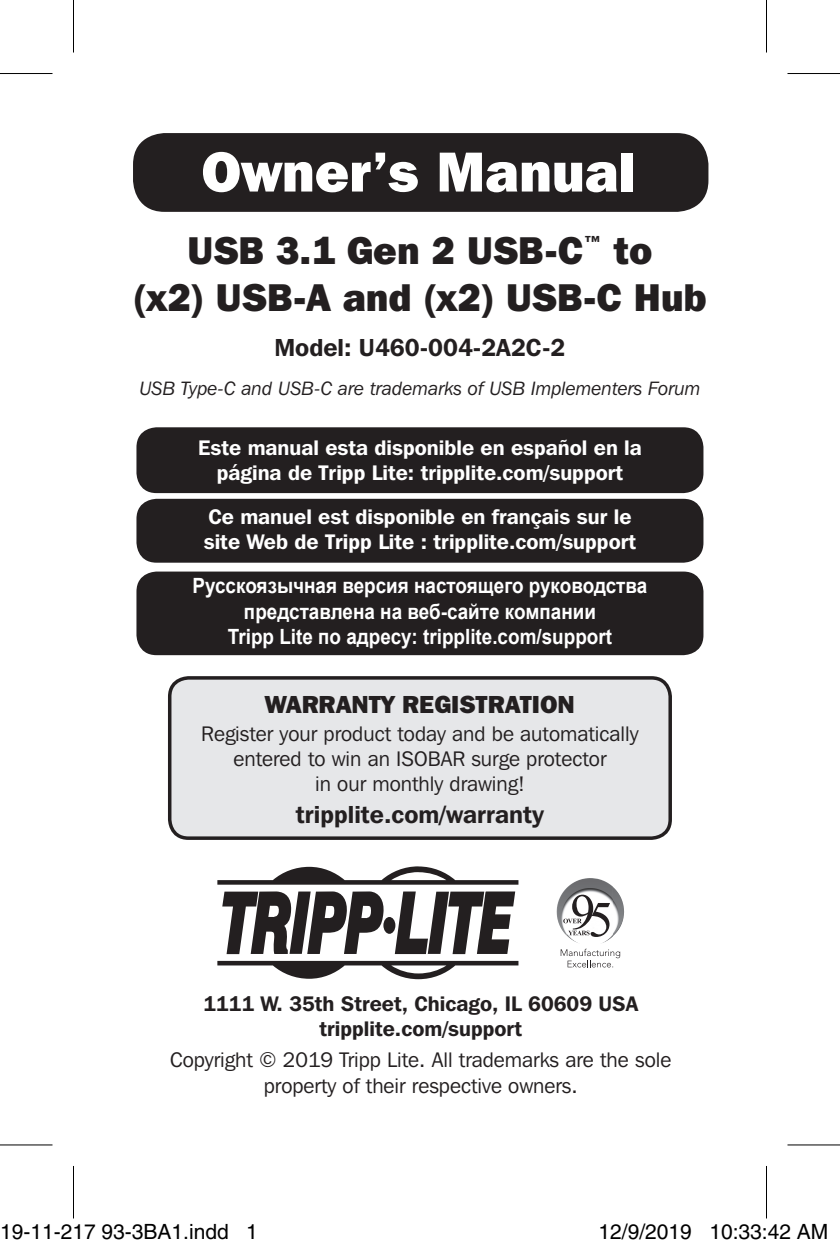
<style>
.page{position:relative;width:840px;height:1250px;background:#fff}
.page>*{position:absolute;margin:0;border:0;box-sizing:border-box;transform-origin:0 0}
.t1{font:800 56px "Franklin Gothic IT Cby BT";color:#fff}
.t2{font:800 38.5px/46.2px "Franklin Gothic IT Cby BT";color:#231f20;text-align:center}
.t3{font:600 24.5px "Franklin Gothic IT Cby BT";color:#231f20}
.t4{font:800 24.5px "Franklin Gothic IT Cby BT";color:#231f20}
.t5{font:21px/25.2px "Franklin Gothic IT Cby BT";color:#231f20;text-align:center}
.t6{font:600 21px/25.2px "Franklin Gothic IT Cby BT";color:#fff;text-align:center}
.t7{font:700 21px/25.2px "Arial";color:#fff;text-align:center;scale:.9 1}
.t8{font:600 21px/25.2px "Franklin Gothic IT Cby BT";color:#231f20;text-align:center}
.t9{font:21px "Helvetica";color:#000}
.t10{font:italic 19.25px "Franklin Gothic IT Cby BT";color:#231f20}
</style>
<div class="page">
<div style="left:133px;top:133px;width:575px;height:79px;background:#231f20;border-radius:32px"></div>
<div style="left:136px;top:427px;width:567px;height:66px;background:#231f20;border-radius:20px"></div>
<div style="left:136px;top:499px;width:567px;height:63px;background:#231f20;border-radius:20px"></div>
<div style="left:136px;top:571px;width:567px;height:84px;background:#231f20;border-radius:20px"></div>
<div style="left:383px;top:917px;width:12px;height:16px;background:#231f20;border-radius:50%"></div>
<svg style="left:222px;top:891px;width:163px;height:63px"></svg>
<svg style="left:395px;top:891px;width:120px;height:63px"></svg>
<svg style="left:217px;top:866px;width:301px;height:18px"></svg>
<svg style="left:217px;top:961px;width:301px;height:18px"></svg>
<div style="left:170px;top:678px;width:500px;height:160px;background:#e6e7e9;border-radius:19px"></div>
<div style="left:168px;top:676px;width:504px;height:164px;border:4px solid #231f20;border-radius:19px"></div>
<img style="left:560px;top:878px;width:29px;height:18px">
<img style="left:613px;top:893px;width:11px;height:43px">
<img style="left:568px;top:937px;width:39px;height:6px">
<svg style="left:561px;top:948px;width:59px;height:19px"></svg>
<svg style="left:563px;top:894px;width:47px;height:43px"></svg>
<svg style="left:0;top:1145px;width:52px;height:1px"></svg>
<svg style="left:788px;top:1145px;width:52px;height:1px"></svg>
<hr style="left:0;top:73px;width:52px;height:1px;background:#000">
<hr style="left:788px;top:73px;width:52px;height:1px;background:#000">
<hr style="left:0;top:1144px;width:52px;height:1px;background:#000">
<hr style="left:788px;top:1144px;width:52px;height:1px;background:#000">
<hr style="left:73px;top:0;width:1px;height:52px;background:#000">
<hr style="left:73px;top:1166px;width:1px;height:52px;background:#000">
<hr style="left:766px;top:0;width:1px;height:52px;background:#000">
<hr style="left:766px;top:1166px;width:1px;height:52px;background:#000">
<div style="left:659px;top:1225px;width:8px;height:13px;border:1px solid #fff;border-radius:50%"></div>
<div style="left:657px;top:1224px;width:11px;height:16px;border:1px solid #fff;border-radius:50%"></div>
<div style="left:723px;top:1225px;width:8px;height:13px;border:1px solid #fff;border-radius:50%"></div>
<div style="left:721px;top:1224px;width:12px;height:16px;border:1px solid #fff;border-radius:50%"></div>
<p class="t1" style="left:201px;top:136px;width:435px">Owner’s Manual</p>
<p class="t2" style="left:133px;top:227px;width:575px">USB 3.1 Gen 2 USB-C<sup>™</sup> to<br>(x2) USB-A and (x2) USB-C Hub</p>
<p class="t3" style="left:274px;top:332px;width:293px">Model: U460-004-2A2C-2</p>
<p class="t10" style="left:139px;top:376px;width:563px">USB Type-C and USB-C are trademarks of USB Implementers Forum</p>
<p class="t6" style="left:198px;top:434px;width:445px">Este manual esta disponible en español en la página de Tripp Lite: tripplite.com/support</p>
<p class="t6" style="left:204px;top:503px;width:434px;text-align:left">Ce manuel est disponible en français sur le site Web de Tripp Lite : tripplite.com/support</p>
<p class="t7" style="left:192px;top:573px;width:507px">Русскоязычная версия настоящего руководства представлена на веб-сайте компании<br>Tripp Lite по адресу: tripplite.com/support</p>
<p class="t4" style="left:265px;top:688px;width:311px">WARRANTY REGISTRATION</p>
<p class="t5" style="left:201px;top:720px;width:439px">Register your product today and be automatically entered to win an ISOBAR surge protector<br>in our monthly drawing!</p>
<p class="t3" style="left:296px;top:799px;width:250px">tripplite.com/warranty</p>
<p class="t8" style="left:203px;top:990px;width:437px">1111 W. 35th Street, Chicago, IL 60609 USA tripplite.com/support</p>
<p class="t5" style="left:170px;top:1047px;width:503px">Copyright © 2019 Tripp Lite. All trademarks are the sole property of their respective owners.</p>
<p class="t9" style="left:0;top:1219px;width:259px">19-11-217 93-3BA1.indd 1</p>
<p class="t9" style="left:598px;top:1219px;width:231px">12/9/2019 10:33:42 AM</p>
</div>
